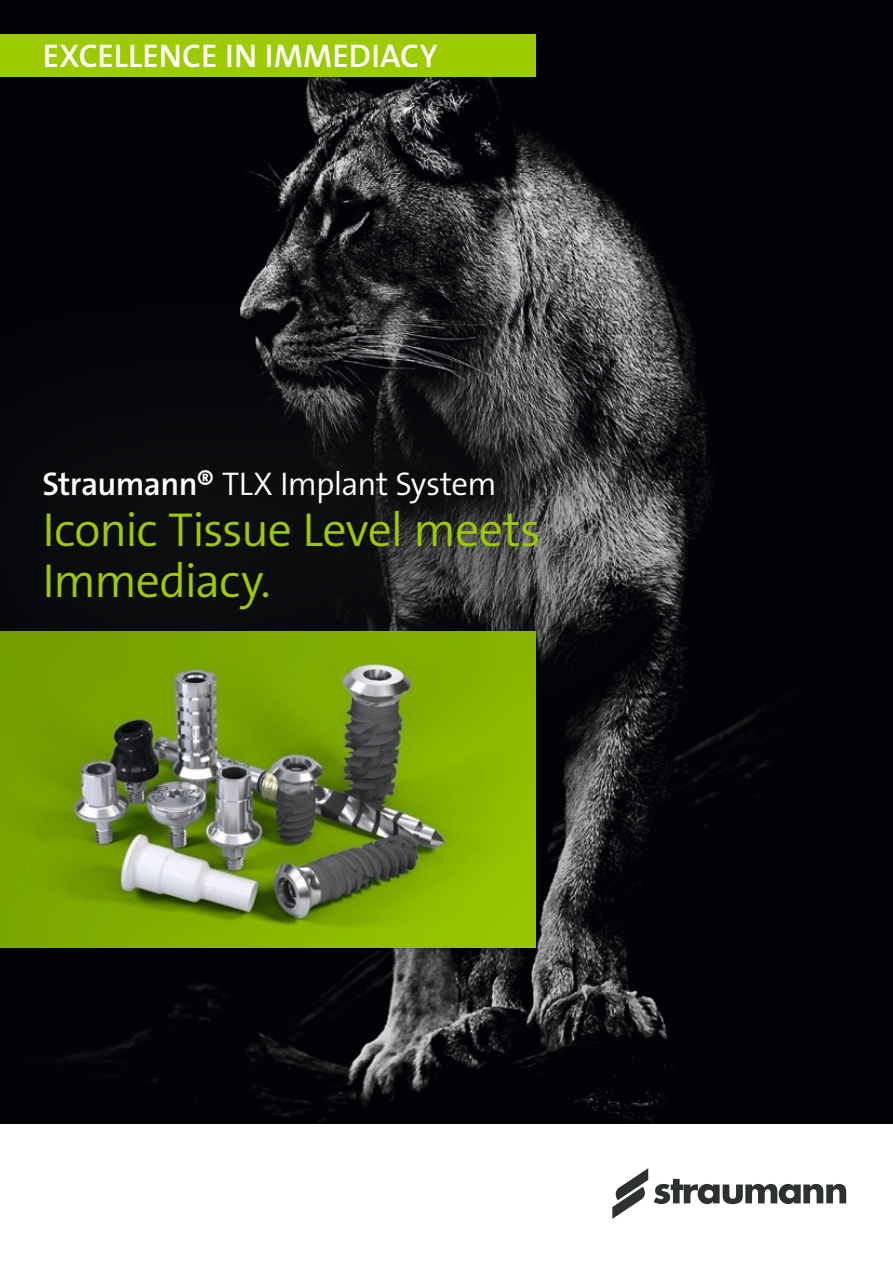
<style>
.page{position:relative;width:893px;height:1263px;background:#fff}
.page>*{position:absolute;margin:0;border:0;box-sizing:border-box;transform-origin:0 0}
.Claim{font:48px/51px "The Sans LP4 Se Lig";letter-spacing:-.02em;color:#9ccc00}
.Product_Name{font:33px "The Sans LP4 Se Lig";letter-spacing:-.02em;color:#fff}
.Keytopic{font:33px "The Sans LP6 Se Bld";letter-spacing:.005em;color:#fff}
.s1{font-family:"The Sans LP6 Se Bld"}
</style>
<div class="page">
<img style="left:0;top:0;width:893px;height:1124px">
<div style="left:0;top:242px;width:760px;height:590px;background:#151616;opacity:.75"></div>
<div style="left:0;top:34px;width:536px;height:43px;background:#9ccc00"></div>
<svg style="left:654px;top:1179px;width:192px;height:25px"></svg>
<svg style="left:612px;top:1168px;width:36px;height:51px"></svg>
<img style="left:0;top:631px;width:536px;height:316px">
<p class="Keytopic" style="left:43px;top:35px;width:397px">EXCELLENCE IN IMMEDIACY</p>
<p class="Product_Name" style="left:43px;top:463px;width:456px"><span class="s1">Straumann®</span> TLX Implant System</p>
<p class="Claim" style="left:43px;top:505px;width:500px">Iconic Tissue Level meets<br>Immediacy.</p>
</div>
